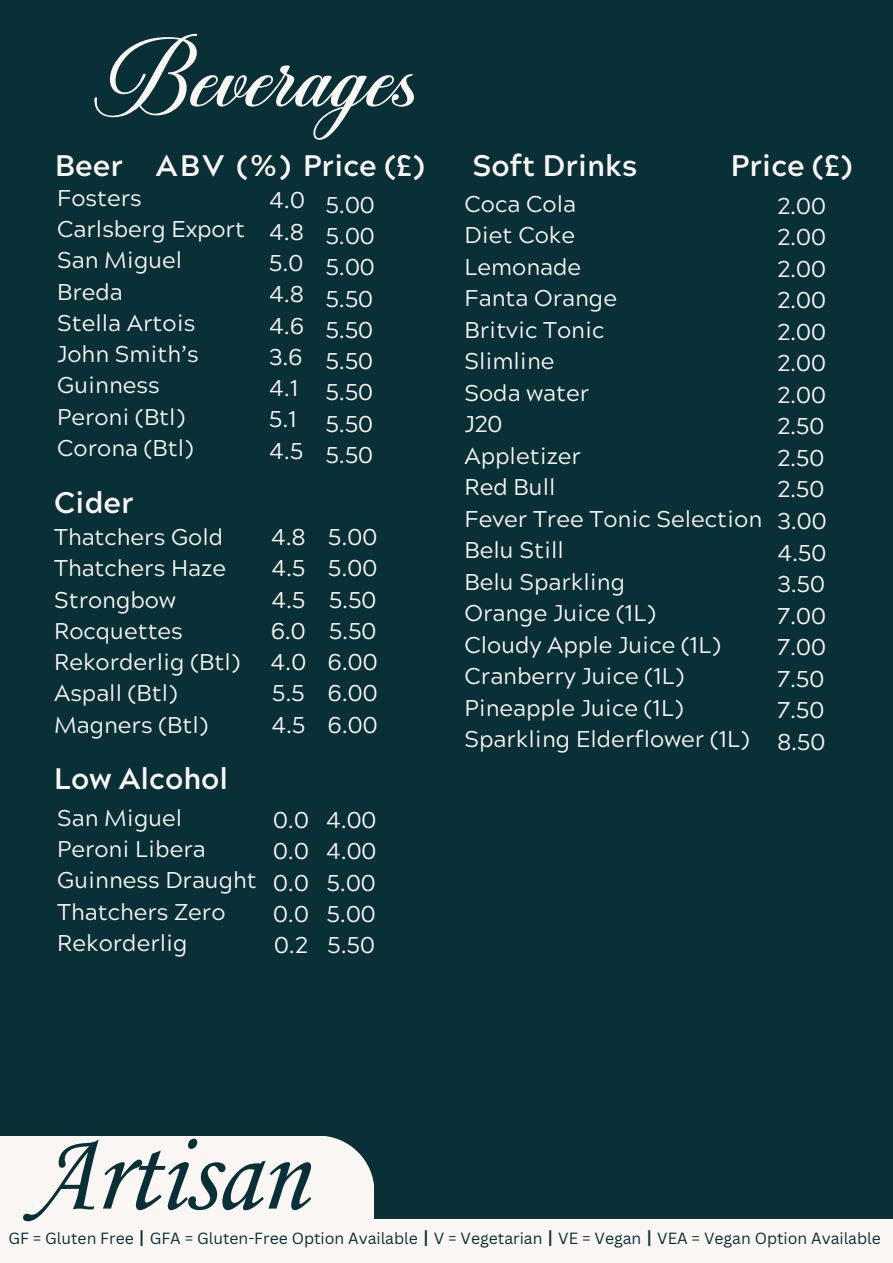
<style>
.page{position:relative;width:893px;height:1263px;background:#092f37}
.page>*{position:absolute;margin:0;border:0;box-sizing:border-box;transform-origin:0 0}
.t1{font:italic 112.5px "Corsiva";color:#092f37}
.t2{font:100.5px "Peristiwa";color:#faf6f3}
.t3{font:700 29.7px "Acherus Grotesque";color:#faf6f3}
.t4{font:22.8px/31.5px "Acherus Grotesque";color:#faf6f3}
.t5{font:22.73px/31.3px "Acherus Grotesque";color:#faf6f3;text-align:justify}
.t6{font:15.75px "Canva Sans";color:#092f37}
.s1{font-family:"Noto Sans CJ Ksc"}
</style>
<div class="page">
<div style="left:290px;top:1219px;width:603px;height:44px;background:#faf6f3"></div>
<div style="left:0;top:1135px;width:374px;height:128px;background:#faf6f3"></div>
<h4 class="t2" style="left:89px;top:39px;width:333px">Beverages</h4>
<h5 class="t3" style="left:55px;top:154px;width:69px">Beer</h5>
<h5 class="t3" style="left:156px;top:154px;width:270px">ABV (%) Price (£)</h5>
<h4 class="t3" style="left:472px;top:154px;width:166px">Soft Drinks</h4>
<h5 class="t3" style="left:731px;top:154px;width:123px">Price (£)</h5>
<h5 class="t4" style="left:57px;top:185px;width:189px;line-height:31.3px">Fosters<br>Carlsberg Export<br>San Miguel<br>Breda<br>Stella Artois<br>John Smith’s<br>Guinness<br>Peroni (Btl)<br>Corona (Btl)</h5>
<h5 class="t5" style="left:269px;top:188px;width:37px;text-align:left">4.0<br>4.8<br>5.0<br>4.8<br>4.6<br>3.6<br>4.1<br>5.1<br>4.5</h5>
<h5 class="t4" style="left:326px;top:192px;width:50px;line-height:31.3px;text-align:justify">5.00<br>5.00<br>5.00<br>5.50<br>5.50<br>5.50<br>5.50<br>5.50<br>5.50</h5>
<h4 class="t3" style="left:54px;top:490px;width:81px">Cider</h4>
<h5 class="t4" style="left:54px;top:524px;width:187px;line-height:31.3px">Thatchers Gold<br>Thatchers Haze<br>Strongbow<br>Rocquettes<br>Rekorderlig (Btl)<br>Aspall (Btl)<br>Magners (Btl)</h5>
<h5 class="t5" style="left:271px;top:524px;width:37px">4.8<br>4.5<br>4.5<br>6.0<br>4.0<br>5.5<br>4.5</h5>
<h5 class="t5" style="left:328px;top:524px;width:51px">5.00<br>5.00<br>5.50<br>5.50<br>6.00<br>6.00<br>6.00</h5>
<h4 class="t3" style="left:54px;top:767px;width:175px">Low Alcohol</h4>
<h4 class="t4" style="left:57px;top:805px;width:201px;line-height:31.3px">San Miguel<br>Peroni Libera<br>Guinness Draught<br>Thatchers Zero<br>Rekorderlig</h4>
<h5 class="t5" style="left:273px;top:808px;width:37px">0.0<br>0.0<br>0.0<br>0.0<br>0.2</h5>
<h5 class="t5" style="left:326px;top:808px;width:52px">4.00<br>4.00<br>5.00<br>5.00<br>5.50</h5>
<h1 class="t4" style="left:464px;top:191px;width:299px">Coca Cola<br>Diet Coke<br>Lemonade<br>Fanta Orange<br>Britvic Tonic<br>Slimline<br>Soda water<br>J20<br>Appletizer<br>Red Bull<br>Fever Tree Tonic Selection<br>Belu Still<br>Belu Sparkling<br>Orange Juice (1L)<br>Cloudy Apple Juice (1L)<br>Cranberry Juice (1L)<br>Pineapple Juice (1L)<br>Sparkling Elderflower (1L)</h1>
<p class="t4" style="left:777px;top:193px;width:51px;text-align:justify">2.00<br>2.00<br>2.00<br>2.00<br>2.00<br>2.00<br>2.00<br>2.50<br>2.50<br>2.50<br>3.00<br>4.50<br>3.50<br>7.00<br>7.00<br>7.50<br>7.50<br>8.50</p>
<h3 class="t1" style="left:29px;top:1120px;width:277px">Artisan</h3>
<h2 class="t6" style="left:8px;top:1227px;width:874px">GF = Gluten Free<span class="s1">┃</span>GFA = Gluten-Free Option Available<span class="s1">┃</span>V = Vegetarian<span class="s1">┃</span>VE = Vegan<span class="s1">┃</span>VEA = Vegan Option Available</h2>
</div>
